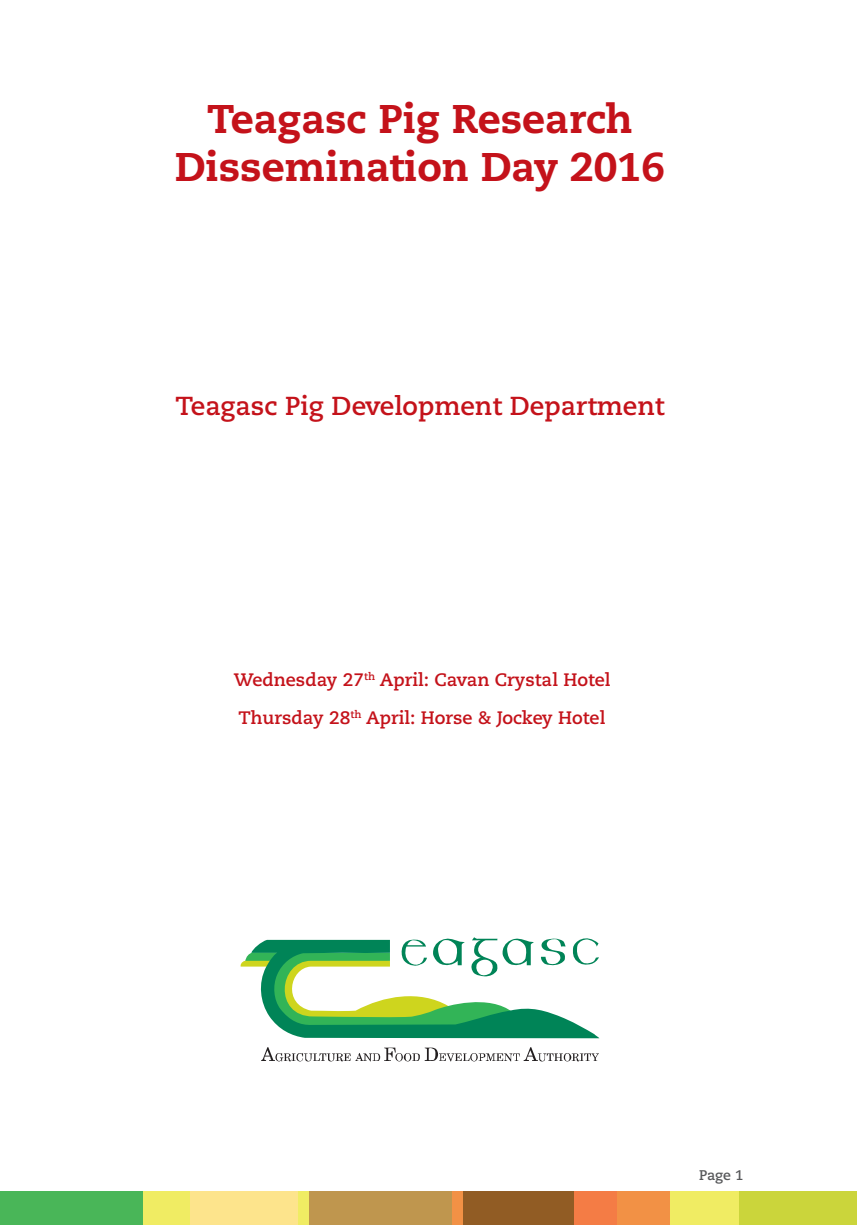
<style>
.page{position:relative;width:857px;height:1225px;background:#fff}
.page>*{position:absolute;margin:0;border:0;box-sizing:border-box;transform-origin:0 0}
.t1{font:800 40px/48px "Caecilia LT Std";color:#c4121a;text-align:center}
.t2{font:700 26px "Caecilia LT Std";color:#c4121a}
.t3{font:700 18px/38.6px "Caecilia LT Std";color:#c4121a}
.t4{font:700 14px "Caecilia LT Std";color:#57585a}
</style>
<div class="page">
<div style="left:0;top:1191px;width:144px;height:34px;background:#49b658"></div>
<div style="left:190px;top:1191px;width:108px;height:34px;background:#fde48c"></div>
<div style="left:143px;top:1191px;width:47px;height:34px;background:#f0ec63"></div>
<div style="left:308px;top:1191px;width:144px;height:34px;background:#bf964e"></div>
<div style="left:298px;top:1191px;width:10px;height:34px;background:#f0ec63"></div>
<div style="left:462px;top:1191px;width:112px;height:34px;background:#915c24"></div>
<div style="left:452px;top:1191px;width:10px;height:34px;background:#f29145"></div>
<div style="left:616px;top:1191px;width:54px;height:34px;background:#f29145"></div>
<div style="left:574px;top:1191px;width:43px;height:34px;background:#f47c45"></div>
<div style="left:738px;top:1191px;width:118px;height:34px;background:#cbd53b"></div>
<div style="left:670px;top:1191px;width:68px;height:34px;background:#f0ec63"></div>
<svg style="left:240px;top:937px;width:359px;height:101px"></svg>
<svg style="left:261px;top:1047px;width:337px;height:14px"></svg>
<h1 class="t1" style="left:175px;top:95px;width:491px">Teagasc Pig Research<br>Dissemination Day 2016</h1>
<h2 class="t2" style="left:175px;top:391px;width:490px">Teagasc Pig Development Department</h2>
<p class="t3" style="left:234px;top:660px;width:378px">Wednesday 27<sup>th</sup> April: Cavan Crystal Hotel<br>Thursday 28<sup>th</sup> April: Horse &amp; Jockey Hotel</p>
<p class="t4" style="left:699px;top:1166px;width:46px">Page 1</p>
</div>
